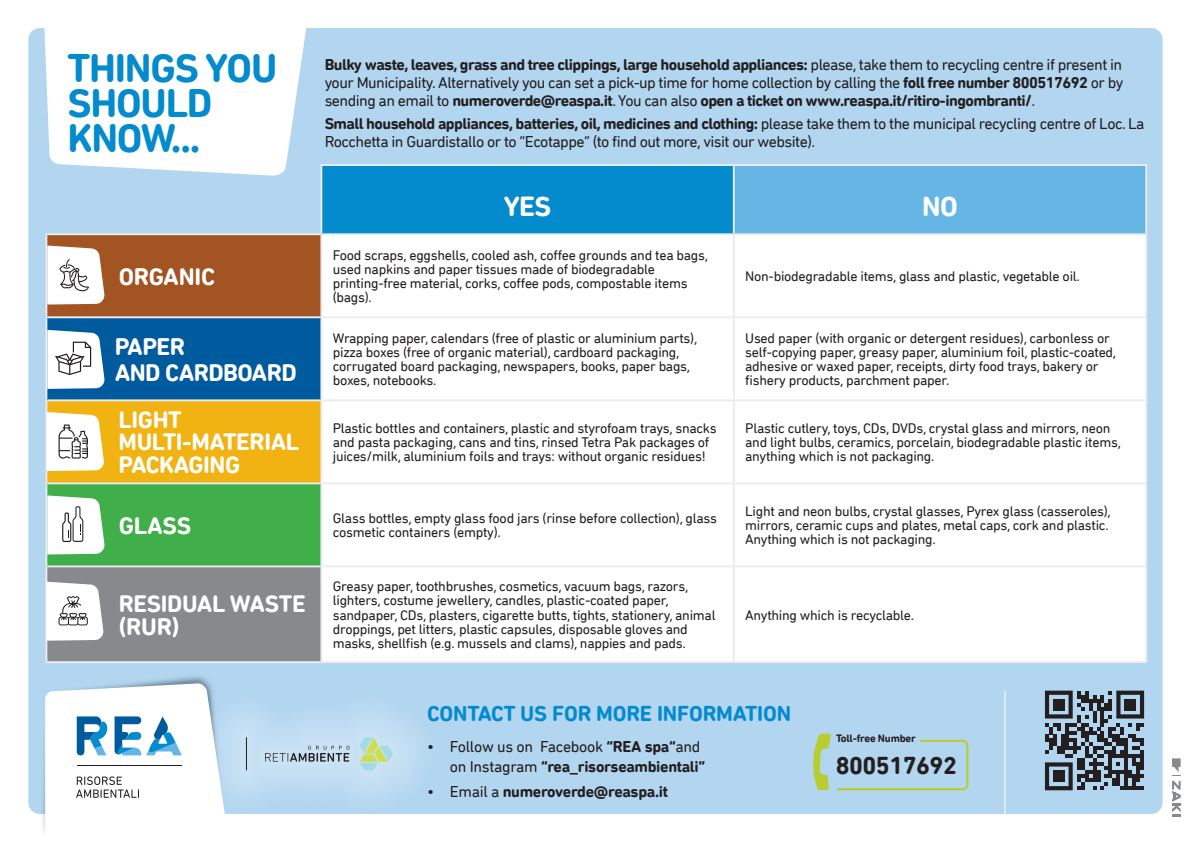
<style>
.page{position:relative;width:1191px;height:842px;background:#fff}
.page>*{position:absolute;margin:0;border:0;box-sizing:border-box;transform-origin:0 0}
.t1{font:700 40.8px/35.4px "DIN Next Rounded LTW01";letter-spacing:-.03em;color:#038bce}
.t2{font:700 28.2px "DIN Next Rounded LTW01";color:#fff}
.t3{font:700 25px "DIN Next Rounded LTW01";letter-spacing:-.02em;color:#231f20}
.t4{font:700 24.4px/25.4px "DIN Next Rounded LTW01";letter-spacing:-.025em;color:#fff}
.t5{font:700 24.2px/22.2px "DIN Next Rounded LTW01";letter-spacing:-.015em;color:#fff}
.t6{font:700 22px "DIN Next Rounded LTW01";letter-spacing:-.01em;color:#038bce}
.t7{font:700 16px/18px "DIN Next Rounded LTW01";letter-spacing:-.035em;color:#231f20;text-align:justify}
.t8{font:16px/20px "DIN Next Rounded LTW01";letter-spacing:-.035em;color:#231f20;text-align:right}
.t9{font:14.2px/14.2px "DIN Next Rounded LTW01";letter-spacing:-.02em;color:#231f20}
.t10{font:700 11px "DIN Next Rounded LTW01";letter-spacing:-.02em;color:#231f20}
.s1{font-weight:400}
.s2{font-weight:700}
</style>
<div class="page">
<div style="left:28px;top:28px;width:1134px;height:786px;background:#b3d6f0;border-radius:11px"></div>
<div style="left:321px;top:165px;width:413px;height:69px;background:#038bce"></div>
<div style="left:734px;top:165px;width:412px;height:69px;background:#66b6e5"></div>
<div style="left:46px;top:234px;width:275px;height:83px;background:#a25422"></div>
<div style="left:322px;top:235px;width:823px;height:426px;background:#fff"></div>
<div style="left:46px;top:317px;width:275px;height:83px;background:#005b9e"></div>
<div style="left:46px;top:400px;width:275px;height:83px;background:#f1b311"></div>
<div style="left:46px;top:483px;width:275px;height:83px;background:#40ae49"></div>
<div style="left:46px;top:566px;width:275px;height:96px;background:#87898d"></div>
<hr style="left:734px;top:164px;width:413px;height:2px;background:#ececee">
<hr style="left:1145px;top:166px;width:2px;height:67px;background:#ececee">
<hr style="left:734px;top:233px;width:413px;height:2px;background:#ececee">
<hr style="left:733px;top:235px;width:1px;height:81px;background:#ececee">
<hr style="left:1145px;top:235px;width:2px;height:81px;background:#ececee">
<hr style="left:45px;top:318px;width:2px;height:81px;background:#ececee">
<hr style="left:321px;top:316px;width:413px;height:2px;background:#ececee">
<hr style="left:320px;top:318px;width:2px;height:81px;background:#ececee">
<hr style="left:734px;top:316px;width:413px;height:2px;background:#ececee">
<hr style="left:733px;top:318px;width:1px;height:81px;background:#ececee">
<hr style="left:1145px;top:318px;width:2px;height:81px;background:#ececee">
<hr style="left:45px;top:399px;width:276px;height:2px;background:#ececee">
<hr style="left:45px;top:401px;width:2px;height:81px;background:#ececee">
<hr style="left:321px;top:399px;width:413px;height:2px;background:#ececee">
<hr style="left:320px;top:401px;width:2px;height:81px;background:#ececee">
<hr style="left:734px;top:399px;width:413px;height:2px;background:#ececee">
<hr style="left:733px;top:401px;width:1px;height:81px;background:#ececee">
<hr style="left:1145px;top:401px;width:2px;height:81px;background:#ececee">
<hr style="left:45px;top:482px;width:276px;height:2px;background:#ececee">
<hr style="left:45px;top:484px;width:2px;height:81px;background:#ececee">
<hr style="left:321px;top:482px;width:413px;height:2px;background:#ececee">
<hr style="left:320px;top:484px;width:2px;height:81px;background:#ececee">
<hr style="left:734px;top:482px;width:413px;height:2px;background:#ececee">
<hr style="left:733px;top:484px;width:1px;height:81px;background:#ececee">
<hr style="left:1145px;top:484px;width:2px;height:81px;background:#ececee">
<hr style="left:45px;top:565px;width:276px;height:2px;background:#ececee">
<hr style="left:45px;top:567px;width:2px;height:94px;background:#ececee">
<hr style="left:321px;top:565px;width:413px;height:2px;background:#ececee">
<hr style="left:320px;top:567px;width:2px;height:94px;background:#ececee">
<hr style="left:734px;top:565px;width:413px;height:2px;background:#ececee">
<hr style="left:733px;top:567px;width:1px;height:94px;background:#ececee">
<hr style="left:1145px;top:567px;width:2px;height:94px;background:#ececee">
<hr style="left:45px;top:661px;width:276px;height:2px;background:#ececee">
<hr style="left:321px;top:661px;width:413px;height:2px;background:#ececee">
<hr style="left:734px;top:661px;width:413px;height:2px;background:#ececee">
<hr style="left:45px;top:233px;width:276px;height:2px;background:#ececee">
<hr style="left:45px;top:235px;width:2px;height:81px;background:#ececee">
<hr style="left:320px;top:235px;width:2px;height:81px;background:#ececee">
<hr style="left:45px;top:316px;width:276px;height:2px;background:#ececee">
<hr style="left:320px;top:164px;width:414px;height:2px;background:#ececee">
<hr style="left:320px;top:166px;width:2px;height:67px;background:#ececee">
<hr style="left:733px;top:166px;width:1px;height:67px;background:#ececee">
<hr style="left:321px;top:233px;width:413px;height:2px;background:#ececee">
<svg style="left:46px;top:582px;width:58px;height:59px;background:#e5e5e5"></svg>
<svg style="left:47px;top:412px;width:57px;height:59px;background:#ece6d8"></svg>
<svg style="left:47px;top:330px;width:58px;height:59px;background:#d5dee4"></svg>
<svg style="left:47px;top:245px;width:58px;height:60px;background:#e7ded9"></svg>
<svg style="left:47px;top:495px;width:58px;height:59px;background:#e0eae1"></svg>
<svg style="left:28px;top:28px;width:279px;height:148px;background:#f3f9fc"></svg>
<svg style="left:1172px;top:758px;width:8px;height:58px"></svg>
<svg style="left:28px;top:669px;width:197px;height:164px"></svg>
<div style="left:204px;top:695px;width:231px;height:117px;background:#fff;opacity:.65"></div>
<hr style="left:246px;top:737px;width:1px;height:33px;background:#231f20">
<svg style="left:359px;top:737px;width:34px;height:33px"></svg>
<svg style="left:265px;top:746px;width:84px;height:16px"></svg>
<hr style="left:1004px;top:691px;width:1px;height:124px;background:#fff">
<svg style="left:1045px;top:691px;width:99px;height:99px"></svg>
<div style="left:1052px;top:699px;width:12px;height:11px;background:#231f20"></div>
<div style="left:1124px;top:699px;width:12px;height:11px;background:#231f20"></div>
<div style="left:1052px;top:770px;width:12px;height:12px;background:#231f20"></div>
<svg style="left:813px;top:734px;width:18px;height:56px"></svg>
<svg style="left:837px;top:740px;width:131px;height:50px"></svg>
<h1 class="t1" style="left:67px;top:49px;width:211px">THINGS YOU<br>SHOULD<br>KNOW...</h1>
<h3 class="t4" style="left:119px;top:263px;width:98px">ORGANIC</h3>
<p class="t7" style="left:325px;top:55px;width:800px">Bulky waste, leaves, grass and tree clippings, large household appliances: <span class="s1">please, take them to recycling centre if present in your Municipality. Alternatively you can set a pick-up time for home collection by calling the</span> foll free number 800517692 <span class="s1">or by sending an email to</span> numeroverde@reaspa.it<span class="s1">. You can also</span> open a ticket on www.reaspa.it/ritiro-ingombranti/<span class="s1">.</span></p>
<p class="t8" style="left:325px;top:115px;width:821px;line-height:18px;text-align:left"><span class="s2">Small household appliances, batteries, oil, medicines and clothing:</span> please take them to the municipal recycling centre of Loc. La<br>Rocchetta in Guardistallo or to “Ecotappe” (to find out more, visit our website).</p>
<h2 class="t2" style="left:504px;top:190px;width:49px">YES</h2>
<h2 class="t2" style="left:922px;top:190px;width:37px">NO</h2>
<p class="t9" style="left:333px;top:248px;width:377px">Food scraps, eggshells, cooled ash, coffee grounds and tea bags, used napkins and paper tissues made of biodegradable printing-free material, corks, coffee pods, compostable items (bags).</p>
<p class="t9" style="left:745px;top:269px;width:336px">Non-biodegradable items, glass and plastic, vegetable oil.</p>
<h3 class="t4" style="left:115px;top:334px;width:184px">PAPER<br>AND CARDBOARD</h3>
<p class="t9" style="left:333px;top:331px;width:366px">Wrapping paper, calendars (free of plastic or aluminium parts), pizza boxes (free of organic material), cardboard packaging, corrugated board packaging, newspapers, books, paper bags, boxes, notebooks.</p>
<p class="t9" style="left:745px;top:331px;width:372px">Used paper (with organic or detergent residues), carbonless or self-copying paper, greasy paper, aluminium foil, plastic-coated, adhesive or waxed paper, receipts, dirty food trays, bakery or fishery products, parchment paper.</p>
<p class="t9" style="left:333px;top:421px;width:385px">Plastic bottles and containers, plastic and styrofoam trays, snacks and pasta packaging, cans and tins, rinsed Tetra Pak packages of juices/milk, aluminium foils and trays: without organic residues!</p>
<p class="t9" style="left:745px;top:421px;width:377px">Plastic cutlery, toys, CDs, DVDs, crystal glass and mirrors, neon and light bulbs, ceramics, porcelain, biodegradable plastic items, anything which is not packaging.</p>
<h3 class="t5" style="left:118px;top:408px;width:182px">LIGHT<br>MULTI-MATERIAL<br>PACKAGING</h3>
<h3 class="t4" style="left:119px;top:513px;width:74px">GLASS</h3>
<p class="t9" style="left:333px;top:511px;width:386px">Glass bottles, empty glass food jars (rinse before collection), glass cosmetic containers (empty).</p>
<p class="t9" style="left:745px;top:504px;width:367px">Light and neon bulbs, crystal glasses, Pyrex glass (casseroles), mirrors, ceramic cups and plates, metal caps, cork and plastic.<br>Anything which is not packaging.</p>
<h3 class="t5" style="left:119px;top:592px;width:189px">RESIDUAL WASTE</h3>
<h3 class="t4" style="left:119px;top:614px;width:62px">(RUR)</h3>
<p class="t9" style="left:333px;top:579px;width:384px">Greasy paper, toothbrushes, cosmetics, vacuum bags, razors, lighters, costume jewellery, candles, plastic-coated paper, sandpaper, CDs, plasters, cigarette butts, tights, stationery, animal droppings, pet litters, plastic capsules, disposable gloves and masks, shellfish (e.g. mussels and clams), nappies and pads.</p>
<p class="t9" style="left:745px;top:607px;width:170px">Anything which is recyclable.</p>
<h3 class="t6" style="left:427px;top:700px;width:365px">CONTACT US FOR MORE INFORMATION</h3>
<p class="t8" style="left:427px;top:736px;width:279px">• Follow us on Facebook <span class="s2">“REA spa“</span>and on Instagram <span class="s2">“rea_risorseambientali”</span></p>
<p class="t7" style="left:427px;top:782px;width:242px"><span class="s1">• Email a</span> numeroverde@reaspa.it</p>
<p class="t10" style="left:836px;top:732px;width:81px">Toll-free Number</p>
<h3 class="t3" style="left:835px;top:751px;width:123px">800517692</h3>
</div>
